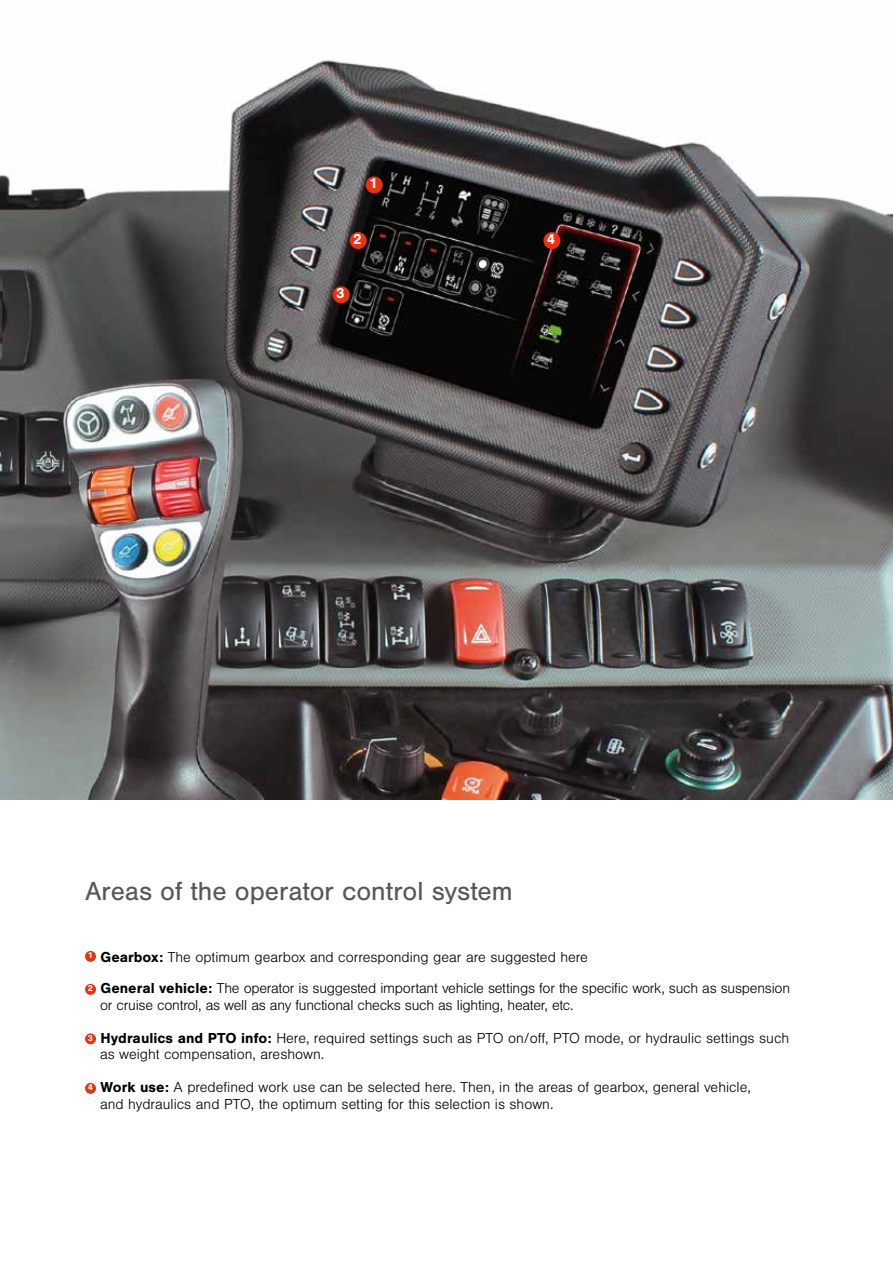
<style>
.page{position:relative;width:893px;height:1263px;background:#fff}
.page>*{position:absolute;margin:0;border:0;box-sizing:border-box;transform-origin:0 0}
.t1{font:27px "Nimbus San";color:#575756}
.t2{font:300 15px/16.5px "Nimbus San";color:#000}
.t3{font:700 15px "Nimbus San";color:#fff}
.s1{font-weight:700}
.s2{font-weight:700;font-size:9px;color:#fff}
</style>
<div class="page">
<img style="left:0;top:59px;width:893px;height:740px">
<div style="left:85px;top:951px;width:11px;height:11px;background:#e63312;border-radius:50%"></div>
<div style="left:85px;top:984px;width:11px;height:11px;background:#e63312;border-radius:50%"></div>
<div style="left:85px;top:1033px;width:11px;height:11px;background:#e63312;border-radius:50%"></div>
<div style="left:85px;top:1083px;width:11px;height:11px;background:#e63312;border-radius:50%"></div>
<div style="left:366px;top:176px;width:17px;height:17px;background:#e63312;border-radius:50%"></div>
<div style="left:350px;top:232px;width:17px;height:17px;background:#e63312;border-radius:50%"></div>
<div style="left:333px;top:286px;width:17px;height:17px;background:#e63312;border-radius:50%"></div>
<div style="left:543px;top:232px;width:17px;height:17px;background:#e63312;border-radius:50%"></div>
<p class="t3" style="left:369px;top:175px;width:10px">1</p>
<p class="t3" style="left:353px;top:230px;width:10px">2</p>
<p class="t3" style="left:336px;top:284px;width:10px">3</p>
<p class="t3" style="left:547px;top:230px;width:10px">4</p>
<h1 class="t1" style="left:85px;top:877px;width:429px">Areas of the operator control system</h1>
<p class="t2" style="left:88px;top:941px;width:704px;line-height:31.5px"><sup>1</sup> <span class="s1">Gearbox:</span> The optimum gearbox and corresponding gear are suggested here<br><span class="s2">2</span> <span class="s1">General vehicle:</span> The operator is suggested important vehicle settings for the specific work, such as suspension</p>
<p class="t2" style="left:100px;top:997px;width:475px">or cruise control, as well as any functional checks such as lighting, heater, etc.</p>
<p class="t2" style="left:100px;top:1030px;width:691px;text-indent:-12px"><span class="s2">3</span> <span class="s1">Hydraulics and PTO info:</span> Here, required settings such as PTO on/off, PTO mode, or hydraulic settings such as weight compensation, areshown.</p>
<p class="t2" style="left:100px;top:1079px;width:652px;text-indent:-12px"><span class="s2">4</span> <span class="s1">Work use:</span> A predefined work use can be selected here. Then, in the areas of gearbox, general vehicle, and hydraulics and PTO, the optimum setting for this selection is shown.</p>
</div>
